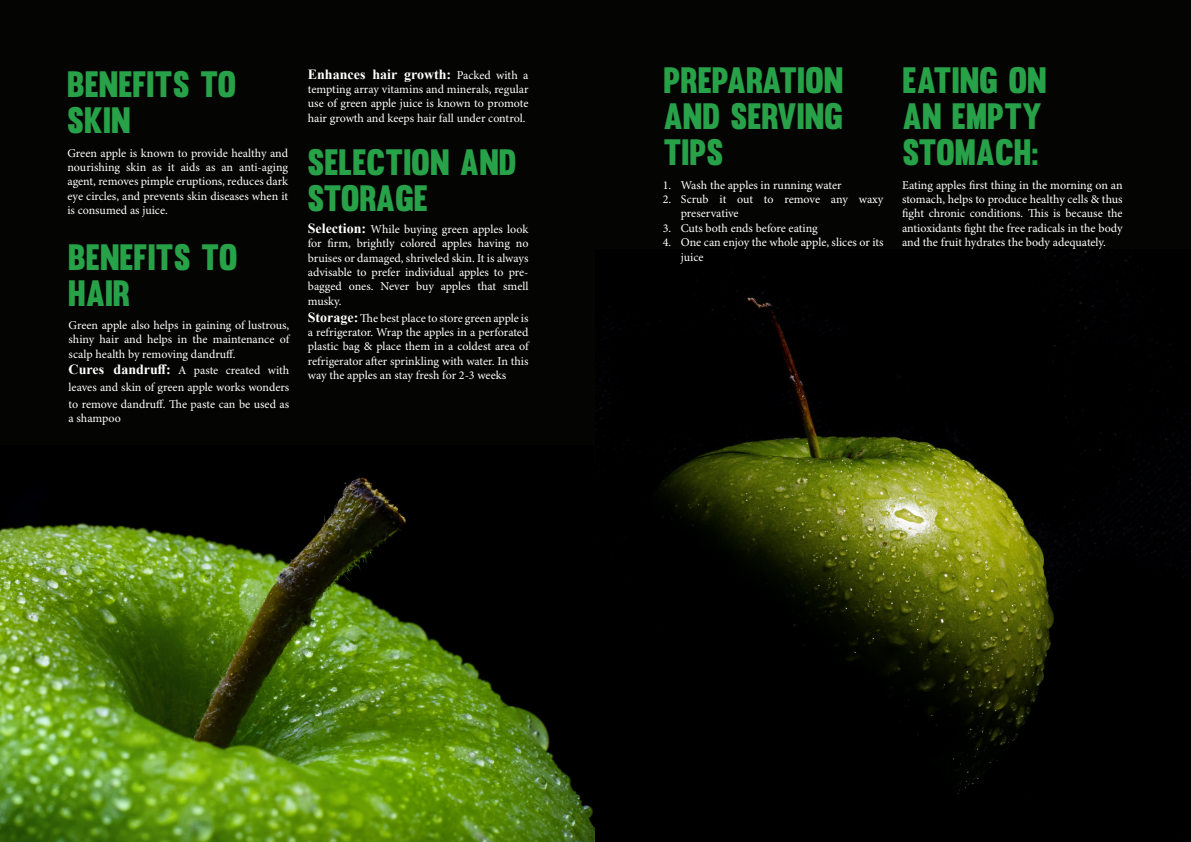
<style>
.page{position:relative;width:1191px;height:842px;background:#fff}
.page>*{position:absolute;margin:0;border:0;box-sizing:border-box;transform-origin:0 0}
.t1{font:36px/36px "Muro";color:#28a248}
.t2{font:700 14px "Times New Roman";color:#fff}
.t3{font:12px/14.4px "Minion Pro";letter-spacing:-.005em;color:#fff;text-align:justify}
.s1{font-family:"Times New Roman";font-weight:700;font-size:14px}
.s2{font-family:"Minion Pro";font-weight:400;font-size:12px}
</style>
<div class="page">
<div style="left:0;top:0;width:595px;height:461px;background:#040503"></div>
<img style="left:0;top:461px;width:595px;height:381px">
<div style="left:595px;top:0;width:596px;height:461px;background:#040503"></div>
<img style="left:595px;top:251px;width:596px;height:591px">
<p class="t1" style="left:67px;top:66px;width:171px">BENEFITS TO<br>SKIN</p>
<p class="t3" style="left:67px;top:146px;width:222px">Green apple is known to provide healthy and nourishing skin as it aids as an anti-aging agent, removes pimple eruptions, reduces dark eye circles, and prevents skin diseases when it is consumed as juice.</p>
<p class="t1" style="left:68px;top:239px;width:171px">BENEFITS TO<br>HAIR</p>
<p class="t3" style="left:69px;top:318px;width:222px">Green apple also helps in gaining of lustrous, shiny hair and helps in the maintenance of scalp health by removing dandruff.</p>
<p class="t3" style="left:69px;top:363px;width:222px;line-height:16.8px"><span class="s1">Cures dandruff:</span> A paste created with leaves and skin of green apple works wonders to remove dandruff. The paste can be used as</p>
<p class="t3" style="left:69px;top:412px;width:54px">a shampoo</p>
<p class="t2" style="left:308px;top:64px;width:222px">Enhances hair growth: <span class="s2">Packed with a</span></p>
<p class="t3" style="left:308px;top:82px;width:222px">tempting array vitamins and minerals, regular use of green apple juice is known to promote hair growth and keeps hair fall under control.</p>
<p class="t1" style="left:307px;top:144px;width:211px">SELECTION AND<br>STORAGE</p>
<p class="t3" style="left:308px;top:222px;width:222px"><span class="s1">Selection:</span> While buying green apples look for firm, brightly colored apples having no bruises or damaged, shriveled skin. It is always advisable to prefer individual apples to pre&shy;bagged ones. Never buy apples that smell musky.</p>
<p class="t3" style="left:308px;top:311px;width:222px"><span class="s1">Storage:</span> The best place to store green apple is a refrigerator. Wrap the apples in a perforated plastic bag &amp; place them in a coldest area of refrigerator after sprinkling with water. In this way the apples an stay fresh for 2-3 weeks</p>
<p class="t1" style="left:663px;top:62px;width:181px;text-align:justify">PREPARATION AND SERVING TIPS</p>
<p class="t1" style="left:902px;top:62px;width:145px">EATING ON<br>AN EMPTY<br>STOMACH:</p>
<p class="t3" style="left:902px;top:178px;width:222px">Eating apples first thing in the morning on an stomach, helps to produce healthy cells &amp; thus fight chronic conditions. This is because the antioxidants fight the free radicals in the body and the fruit hydrates the body adequately.</p>
<p class="t3" style="left:663px;top:178px;width:180px">1. Wash the apples in running water</p>
<p class="t3" style="left:681px;top:192px;width:204px;text-indent:-18px">2. Scrub it out to remove any waxy preservative</p>
<p class="t3" style="left:663px;top:221px;width:156px">3. Cuts both ends before eating</p>
<p class="t3" style="left:681px;top:236px;width:204px;text-indent:-18px">4. One can enjoy the whole apple, slices or its juice</p>
</div>
